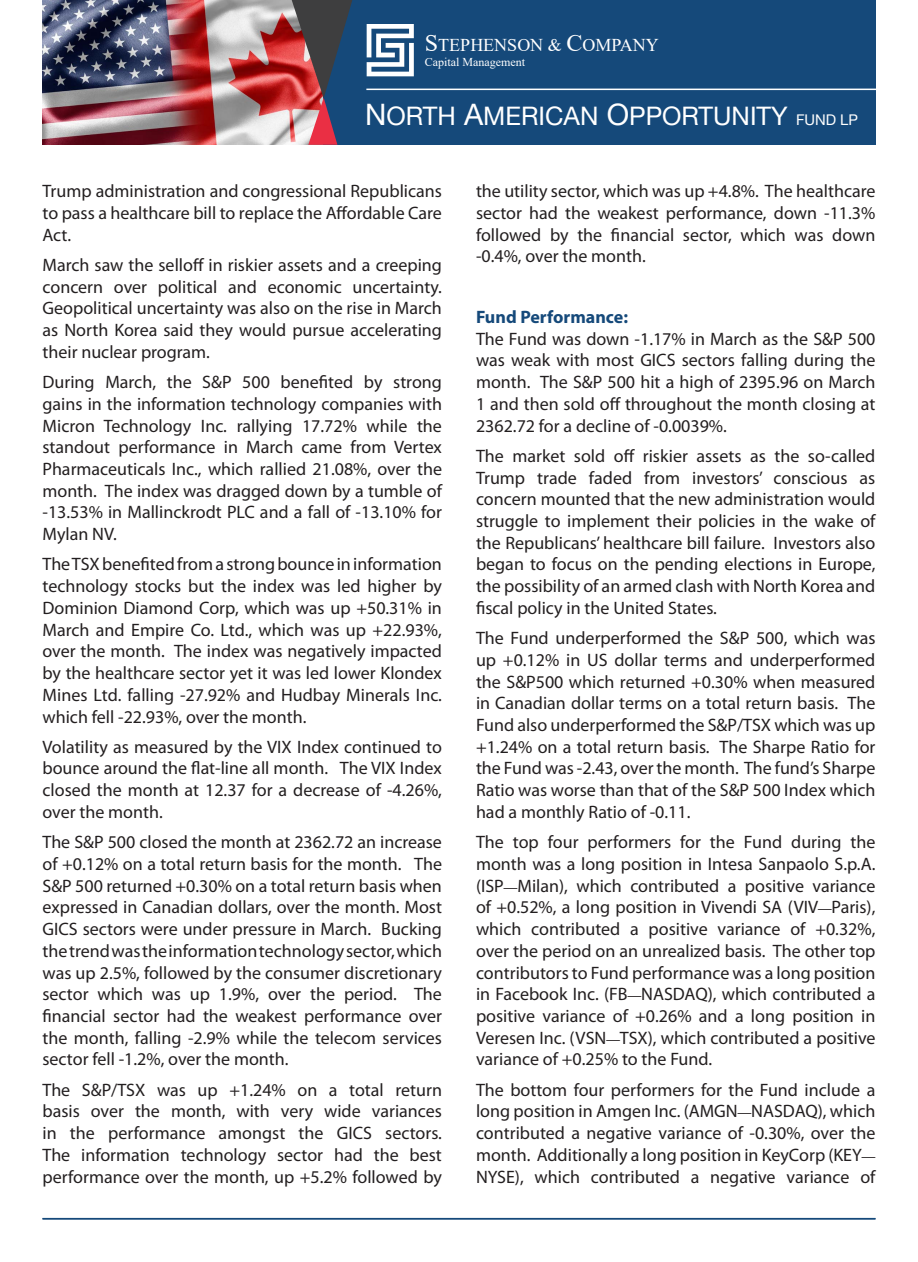
<style>
.page{position:relative;width:918px;height:1262px;background:#fff}
.page>*{position:absolute;margin:0;border:0;box-sizing:border-box;transform-origin:0 0}
.t1{font:25.5px "Helvetica Neue";color:#fff}
.t2{font:18px/21.8px "Myriad Pro";color:#231f20;text-align:justify}
.t3{font:18px "Times New Roman";color:#fff}
.t4{font:700 18px "Myriad Pro";color:#15497a}
.t5{font:12px "Times New Roman";color:#fff}
.s1{font-size:24px}
.s2{font-size:29.55px}
.s3{font-size:14.7px}
.s4{font-family:"Garamond"}
</style>
<div class="page">
<img style="left:43px;top:0;width:249px;height:145px">
<div style="left:323px;top:0;width:552px;height:145px;background:#15497a"></div>
<svg style="left:292px;top:0;width:60px;height:145px"></svg>
<svg style="left:367px;top:24px;width:47px;height:52px"></svg>
<hr style="left:366px;top:89px;width:526px;height:1px;background:#fff">
<hr style="left:43px;top:1217px;width:832px;height:2px;background:#15497a">
<p class="t3" style="left:425px;top:33px;width:235px"><span class="s1">S</span>TEPHENSON &amp; <span class="s1">C</span>OMPANY</p>
<p class="t5" style="left:425px;top:53px;width:102px">Capital Management</p>
<p class="t1" style="left:365px;top:100px;width:494px"><span class="s2">N</span>ORTH <span class="s2">A</span>MERICAN <span class="s2">O</span>PPORTUNITY <span class="s3">FUND LP</span></p>
<p class="t2" style="left:43px;top:180px;width:401px">Trump administration and congressional Republicans to pass a healthcare bill to replace the Affordable Care Act.</p>
<p class="t2" style="left:43px;top:254px;width:401px">March saw the selloff in riskier assets and a creeping concern over political and economic uncertainty.<br>Geopolitical uncertainty was also on the rise in March as North Korea said they would pursue accelerating their nuclear program.</p>
<p class="t2" style="left:43px;top:371px;width:401px">During March, the S&amp;P 500 benefited by strong gains in the information technology companies with Micron Technology Inc. rallying 17.72% while the standout performance in March came from Vertex Pharmaceuticals Inc., which rallied 21.08%, over the month. The index was dragged down by a tumble of -13.53% in Mallinckrodt PLC and a fall of -13.10% for Mylan NV.</p>
<p class="t2" style="left:43px;top:553px;width:401px">The TSX benefited from a strong bounce in information technology stocks but the index was led higher by Dominion Diamond Corp, which was up +50.31% in March and Empire Co. Ltd., which was up +22.93%, over the month. The index was negatively impacted by the healthcare sector yet it was led lower Klondex Mines Ltd. falling -27.92% and Hudbay Minerals Inc. which fell -22.93%, over the month.</p>
<p class="t2" style="left:43px;top:735px;width:401px">Volatility as measured by the VIX Index continued to bounce around the flat-line all month. The VIX Index closed the month at 12.37 for a decrease of -4.26%, over the month.</p>
<p class="t2" style="left:43px;top:831px;width:401px">The S&amp;P 500 closed the month at 2362.72 an increase of +0.12% on a total return basis for the month. The S&amp;P 500 returned +0.30% on a total return basis when expressed in Canadian dollars, over the month. Most GICS sectors were under pressure in March. Bucking the trend was the information technology sector, which was up 2.5%, followed by the consumer discretionary sector which was up 1.9%, over the period. The financial sector had the weakest performance over the month, falling -2.9% while the telecom services sector fell -1.2%, over the month.</p>
<p class="t2" style="left:43px;top:1078px;width:401px">The S&amp;P/TSX was up +1.24% on a total return basis over the month, with very wide variances in the performance amongst the GICS sectors.<br>The information technology sector had the best performance over the month, up +5.2% followed by</p>
<p class="t2" style="left:476px;top:180px;width:401px">the utility sector, which was up +4.8%. The healthcare sector had the weakest performance, down -11.3% followed by the financial sector, which was down -0.4%, over the month.</p>
<p class="t4" style="left:476px;top:305px;width:154px">Fund Performance:</p>
<p class="t2" style="left:476px;top:327px;width:401px">The Fund was down -1.17% in March as the S&amp;P 500 was weak with most GICS sectors falling during the month. The S&amp;P 500 hit a high of 2395.96 on March 1 and then sold off throughout the month closing at 2362.72 for a decline of -0.0039%.</p>
<p class="t2" style="left:476px;top:444px;width:401px">The market sold off riskier assets as the so-called Trump trade faded from investors’ conscious as concern mounted that the new administration would struggle to implement their policies in the wake of the Republicans’ healthcare bill failure. Investors also began to focus on the pending elections in Europe, the possibility of an armed clash with North Korea and fiscal policy in the United States.</p>
<p class="t2" style="left:476px;top:627px;width:401px">The Fund underperformed the S&amp;P 500, which was up +0.12% in US dollar terms and underperformed the S&amp;P500 which returned +0.30% when measured in Canadian dollar terms on a total return basis. The Fund also underperformed the S&amp;P/TSX which was up +1.24% on a total return basis. The Sharpe Ratio for the Fund was -2.43, over the month. The fund’s Sharpe Ratio was worse than that of the S&amp;P 500 Index which had a monthly Ratio of -0.11.</p>
<p class="t2" style="left:476px;top:831px;width:401px">The top four performers for the Fund during the month was a long position in Intesa Sanpaolo S.p.A. (ISP<span class="s4">―</span>Milan), which contributed a positive variance of +0.52%, a long position in Vivendi SA (VIV<span class="s4">―</span>Paris), which contributed a positive variance of +0.32%, over the period on an unrealized basis. The other top contributors to Fund performance was a long position in Facebook Inc. (FB<span class="s4">―</span>NASDAQ), which contributed a positive variance of +0.26% and a long position in Veresen Inc. (VSN<span class="s4">―</span>TSX), which contributed a positive variance of +0.25% to the Fund.</p>
<p class="t2" style="left:476px;top:1078px;width:401px">The bottom four performers for the Fund include a long position in Amgen Inc. (AMGN<span class="s4">―</span>NASDAQ), which contributed a negative variance of -0.30%, over the month. Additionally a long position in KeyCorp (KEY<span class="s4">― </span>NYSE), which contributed a negative variance of</p>
</div>
